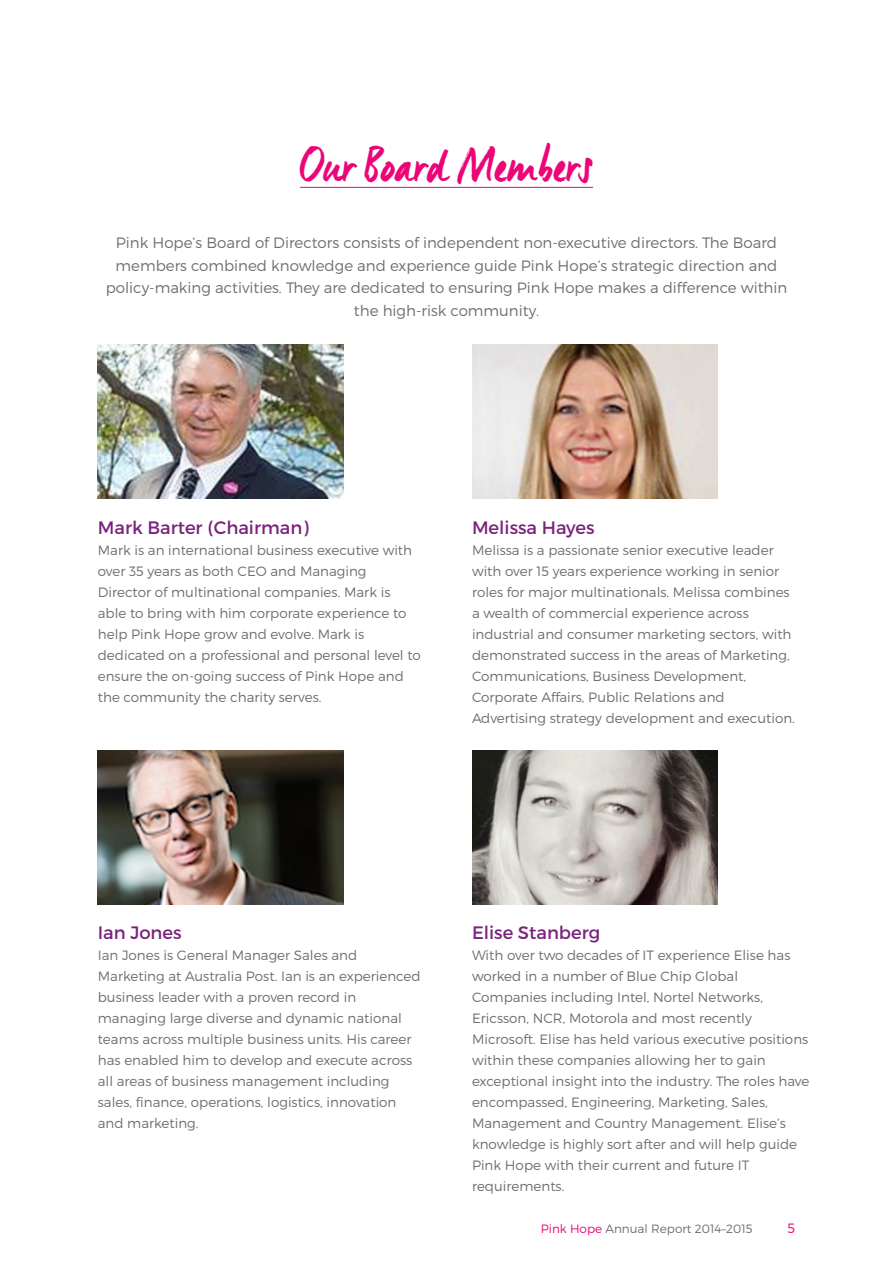
<style>
.page{position:relative;width:893px;height:1263px;background:#fff}
.page>*{position:absolute;margin:0;border:0;box-sizing:border-box;transform-origin:0 0}
._03__Manus_Head_01{font:48px "Manus";color:#ed0578}
._02__Sub_Montserrat{font:18px "Montserrat";color:#7a237c}
._05__Intro{font:300 15px/22.5px "Montserrat";color:#6d6e71;text-align:center}
._01__Pink_Body_01{font:300 13.5px/21px "Montserrat";color:#6d6e71}
.t1{font:300 13.5px "Montserrat";color:#ed0578}
.t2{font:300 12px "Montserrat";color:#6d6e71}
.s1{color:#ed0578}
</style>
<div class="page">
<hr style="left:300px;top:187px;width:293px;height:1px;background:#ed0578">
<img style="left:472px;top:751px;width:245px;height:154px">
<img style="left:98px;top:751px;width:245px;height:154px">
<img style="left:98px;top:345px;width:245px;height:153px">
<img style="left:472px;top:345px;width:245px;height:153px">
<p class="_03__Manus_Head_01" style="left:300px;top:136px;width:295px">Our Board Members</p>
<p class="_05__Intro" style="left:106px;top:232px;width:683px">Pink Hope’s Board of Directors consists of independent non-executive directors. The Board members combined knowledge and experience guide Pink Hope’s strategic direction and policy-making activities. They are dedicated to ensuring Pink Hope makes a difference within the high-risk community.</p>
<p class="_02__Sub_Montserrat" style="left:98px;top:516px;width:212px">Mark Barter (Chairman)</p>
<p class="_01__Pink_Body_01" style="left:98px;top:539px;width:325px">Mark is an international business executive with over 35 years as both CEO and Managing Director of multinational companies. Mark is able to bring with him corporate experience to help Pink Hope grow and evolve. Mark is dedicated on a professional and personal level to ensure the on-going success of Pink Hope and the community the charity serves.</p>
<p class="_02__Sub_Montserrat" style="left:472px;top:516px;width:124px">Melissa Hayes</p>
<p class="_01__Pink_Body_01" style="left:472px;top:539px;width:324px">Melissa is a passionate senior executive leader with over 15 years experience working in senior roles for major multinationals. Melissa combines a wealth of commercial experience across industrial and consumer marketing sectors, with demonstrated success in the areas of Marketing, Communications, Business Development, Corporate Affairs, Public Relations and Advertising strategy development and execution.</p>
<p class="_02__Sub_Montserrat" style="left:98px;top:921px;width:85px">Ian Jones</p>
<p class="_01__Pink_Body_01" style="left:98px;top:944px;width:324px">Ian Jones is General Manager Sales and Marketing at Australia Post. Ian is an experienced business leader with a proven record in managing large diverse and dynamic national teams across multiple business units. His career has enabled him to develop and execute across all areas of business management including sales, finance, operations, logistics, innovation and marketing.</p>
<p class="_02__Sub_Montserrat" style="left:472px;top:921px;width:130px">Elise Stanberg</p>
<p class="_01__Pink_Body_01" style="left:472px;top:944px;width:339px">With over two decades of IT experience Elise has worked in a number of Blue Chip Global Companies including Intel, Nortel Networks, Ericsson, NCR, Motorola and most recently Microsoft. Elise has held various executive positions within these companies allowing her to gain exceptional insight into the industry. The roles have encompassed, Engineering, Marketing, Sales, Management and Country Management. Elise’s knowledge is highly sort after and will help guide Pink Hope with their current and future IT requirements.</p>
<p class="t2" style="left:541px;top:1221px;width:213px"><span class="s1">Pink Hope</span> Annual Report 2014–2015</p>
<p class="t1" style="left:787px;top:1220px;width:9px">5</p>
</div>
